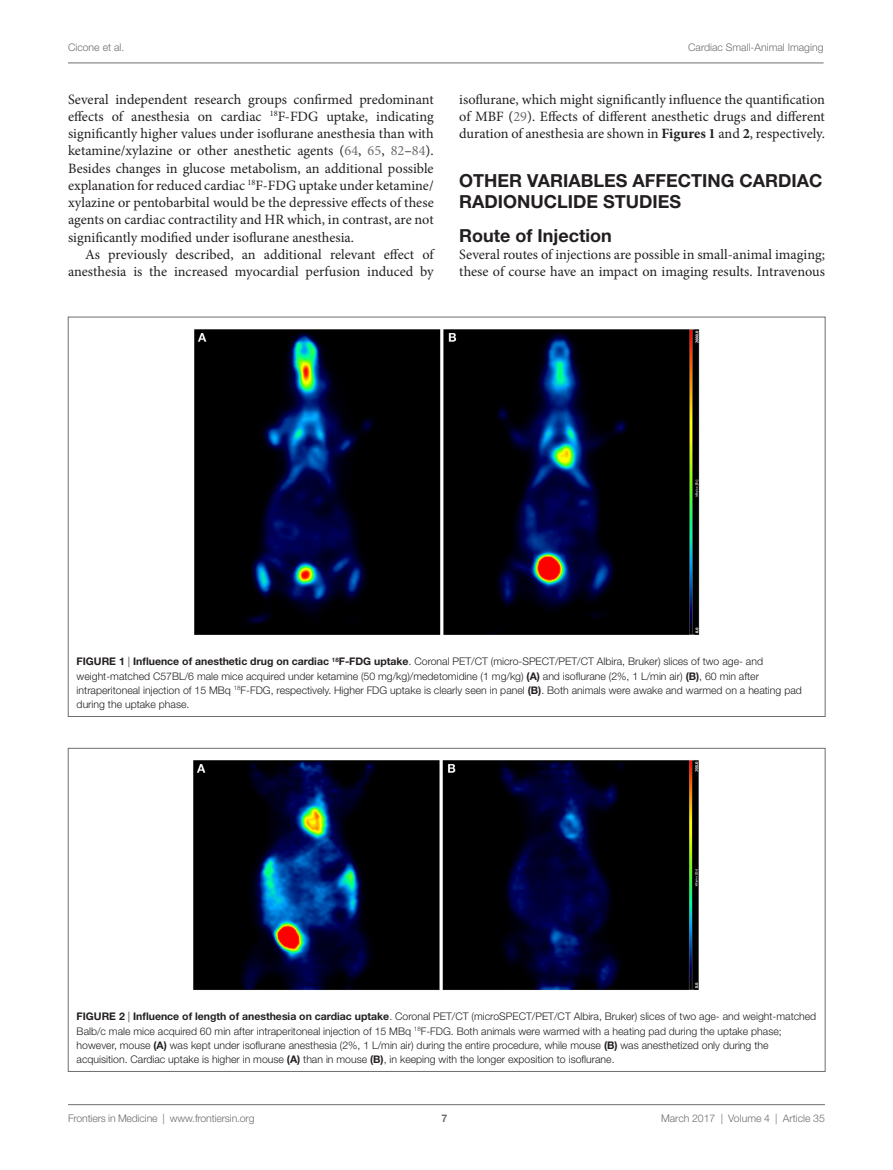
<style>
.page{position:relative;width:893px;height:1170px;background:#fff}
.page>*{position:absolute;margin:0;border:0;box-sizing:border-box;transform-origin:0 0}
.t1{font:700 18px/33.8px "Helvetica Neue LT Std";color:#231f20}
.t2{font:14.25px/17.2px "Minion Pro";color:#231f20;text-align:justify}
.t3{font:300 10.5px/14.2px "Helvetica Neue LT Std";color:#231f20}
.t4{font:300 10.5px "Helvetica Neue LT Std";color:#6c6d70}
.t5{font:700 10.5px "Helvetica Neue LT Std";color:#6c6d70}
.s1{color:#6c6d70}
.s2{font-weight:700}
</style>
<div class="page">
<img style="left:194px;top:329px;width:506px;height:306px">
<img style="left:193px;top:760px;width:506px;height:230px">
<hr style="left:68px;top:1104px;width:757px;height:1px;background:#6c6d70">
<hr style="left:68px;top:63px;width:755px;height:1px;background:#6c6d70">
<p class="t4" style="left:68px;top:41px;width:58px">Cicone et al.</p>
<p class="t4" style="left:688px;top:41px;width:137px">Cardiac Small-Animal Imaging</p>
<p class="t2" style="left:68px;top:90px;width:367px">Several independent research groups confirmed predominant effects of anesthesia on cardiac <sup>18</sup>F-FDG uptake, indicating significantly higher values under isoflurane anesthesia than with ketamine/xylazine or other anesthetic agents (<span class="s1">64</span>, <span class="s1">65</span>, <span class="s1">82</span>–<span class="s1">84</span>).<br>Besides changes in glucose metabolism, an additional possible explanation for reduced cardiac <sup>18</sup>F-FDG uptake under ketamine/ xylazine or pentobarbital would be the depressive effects of these agents on cardiac contractility and HR which, in contrast, are not significantly modified under isoflurane anesthesia.</p>
<h2 class="t2" style="left:68px;top:246px;width:367px;text-align:right">As previously described, an additional relevant effect of anesthesia is the increased myocardial perfusion induced by</h2>
<h2 class="t2" style="left:459px;top:90px;width:367px">isoflurane, which might significantly influence the quantification of MBF (<span class="s1">29</span>). Effects of different anesthetic drugs and different duration of anesthesia are shown in <span class="s2">Figures 1</span> and <span class="s2">2</span>, respectively.</h2>
<h1 class="t1" style="left:459px;top:163px;width:91px">OTHER VARIAB</h1>
<h1 class="t1" style="left:593px;top:163px;width:172px">LES AFFECTING CARDIA</h1>
<h1 class="t1" style="left:809px;top:163px;width:15px">C</h1>
<h1 class="t1" style="left:459px;top:184px;width:13px">RADION</h1>
<h1 class="t1" style="left:531px;top:184px;width:48px">UCLIDE</h1>
<h1 class="t1" style="left:459px;top:184px;width:192px;text-indent:144px">STUDIES<br>Route of Injection</h1>
<h2 class="t2" style="left:459px;top:246px;width:367px">Several routes of injections are possible in small-animal imaging; these of course have an impact on imaging results. Intravenous</h2>
<p class="t3" style="left:77px;top:654px;width:727px"><span class="s2">Figu re 1</span> | <span class="s2">Influence of anesthetic drug on cardiac</span> <sup>18</sup><span class="s2">F-FDG uptake</span>. Coronal PET/CT (micro-SPECT/PET/CT Albira, Bruker) slices of two age- and weight-matched C57BL/6 male mice acquired under ketamine (50 mg/kg)/medetomidine (1 mg/kg) <span class="s2">(A)</span> and isoflurane (2%, 1 L/min air) <span class="s2">(B)</span>, 60 min after intraperitoneal injection of 15 MBq <sup>18</sup>F-FDG, respectively. Higher FDG uptake is clearly seen in panel <span class="s2">(B)</span>. Both animals were awake and warmed on a heating pad during the uptake phase.</p>
<p class="t3" style="left:77px;top:1009px;width:741px"><span class="s2">Figu re 2</span> | <span class="s2">Influence of length of anesthesia on cardiac uptake</span>. Coronal PET/CT (microSPECT/PET/CT Albira, Bruker) slices of two age- and weight-matched Balb/c male mice acquired 60 min after intraperitoneal injection of 15 MBq <sup>18</sup>F-FDG. Both animals were warmed with a heating pad during the uptake phase; however, mouse <span class="s2">(A)</span> was kept under isoflurane anesthesia (2%, 1 L/min air) during the entire procedure, while mouse <span class="s2">(B)</span> was anesthetized only during the acquisition. Cardiac uptake is higher in mouse <span class="s2">(A)</span> than in mouse <span class="s2">(B)</span>, in keeping with the longer exposition to isoflurane.</p>
<p class="t4" style="left:68px;top:1111px;width:188px">Frontiers in Medicine | www.frontiersin.org</p>
<p class="t4" style="left:661px;top:1111px;width:165px">March 2017 | Volume 4 | Article 35</p>
<p class="t5" style="left:441px;top:1111px;width:7px">7</p>
</div>
